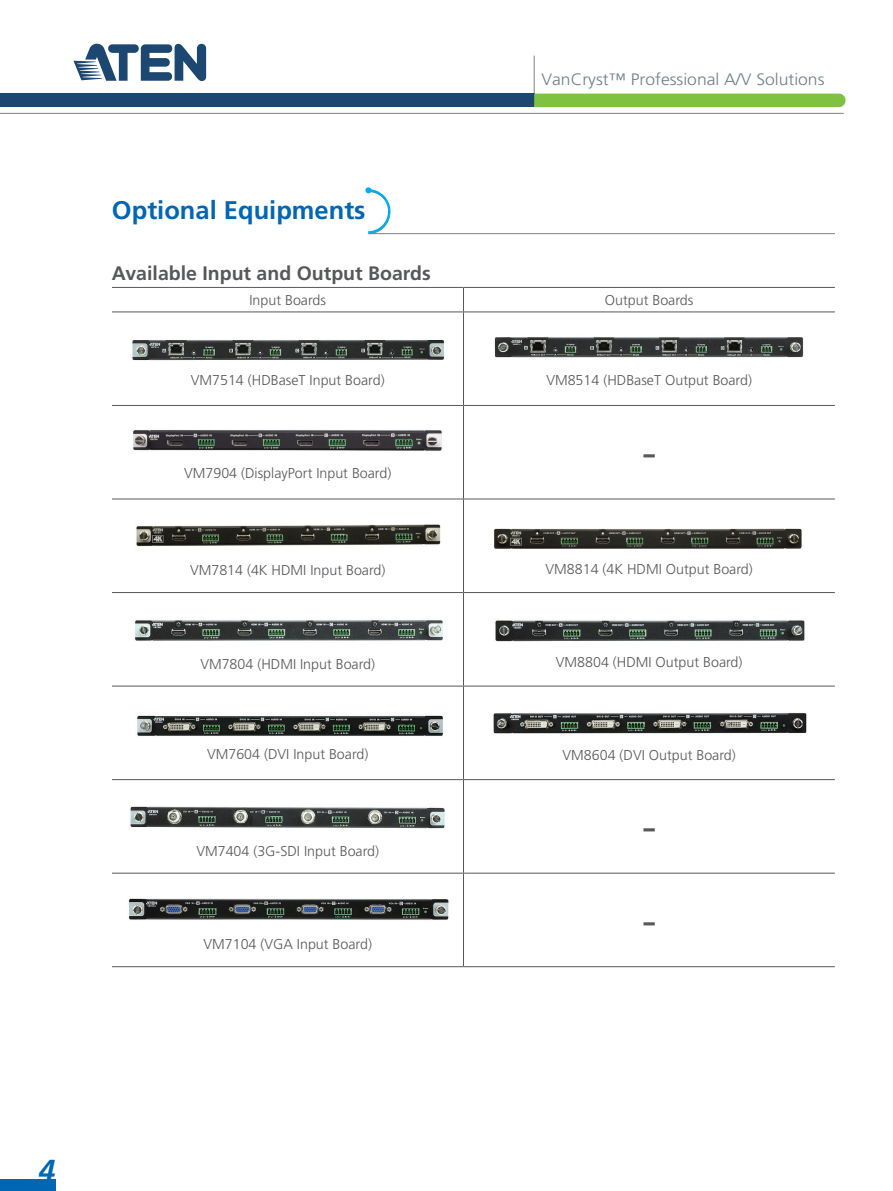
<style>
.page{position:relative;width:893px;height:1191px;background:#fff}
.page>*{position:absolute;margin:0;border:0;box-sizing:border-box;transform-origin:0 0}
.t1{font:300 45px "Frutiger";color:#57585a}
.t2{font:italic 700 30.3px "Frutiger";color:#0166b3}
.t3{font:700 25.5px "Frutiger";color:#0166b3}
.t4{font:700 19.5px "Frutiger";color:#57585a}
.t5{font:300 16.5px "Frutiger";color:#707e88;scale:1.06 1}
.t6{font:300 14.25px "Frutiger";color:#57585a}
</style>
<div class="page">
<hr style="left:534px;top:56px;width:1px;height:38px;background:#808285">
<div style="left:0;top:94px;width:534px;height:13px;background:#1c4771"></div>
<hr style="left:0;top:113px;width:844px;height:1px;background:#808285">
<div style="left:534px;top:94px;width:311px;height:13px;background:#7fc241"></div>
<svg style="left:73px;top:43px;width:133px;height:38px"></svg>
<div style="left:0;top:1179px;width:55px;height:12px;background:#0166b3"></div>
<svg style="left:365px;top:187px;width:470px;height:48px"></svg>
<hr style="left:112px;top:287px;width:351px;height:1px;background:#57585a">
<hr style="left:463px;top:287px;width:372px;height:1px;background:#57585a">
<svg style="left:463px;top:288px;width:1px;height:23px"></svg>
<hr style="left:112px;top:311px;width:351px;height:1px;background:#57585a">
<hr style="left:463px;top:311px;width:372px;height:1px;background:#57585a">
<hr style="left:463px;top:312px;width:1px;height:93px;background:#57585a">
<hr style="left:112px;top:405px;width:351px;height:1px;background:#57585a">
<hr style="left:463px;top:405px;width:372px;height:1px;background:#57585a">
<hr style="left:463px;top:406px;width:1px;height:92px;background:#57585a">
<hr style="left:112px;top:498px;width:351px;height:1px;background:#57585a">
<hr style="left:463px;top:498px;width:372px;height:1px;background:#57585a">
<hr style="left:463px;top:499px;width:1px;height:93px;background:#57585a">
<hr style="left:112px;top:592px;width:351px;height:1px;background:#57585a">
<hr style="left:463px;top:592px;width:372px;height:1px;background:#57585a">
<hr style="left:463px;top:593px;width:1px;height:92px;background:#57585a">
<hr style="left:112px;top:685px;width:351px;height:1px;background:#57585a">
<hr style="left:463px;top:685px;width:372px;height:1px;background:#57585a">
<hr style="left:463px;top:686px;width:1px;height:93px;background:#57585a">
<hr style="left:112px;top:779px;width:351px;height:1px;background:#57585a">
<hr style="left:463px;top:779px;width:372px;height:1px;background:#57585a">
<hr style="left:463px;top:780px;width:1px;height:92px;background:#57585a">
<hr style="left:112px;top:872px;width:351px;height:1px;background:#57585a">
<hr style="left:463px;top:872px;width:372px;height:1px;background:#57585a">
<hr style="left:463px;top:873px;width:1px;height:93px;background:#57585a">
<hr style="left:112px;top:966px;width:351px;height:1px;background:#57585a">
<hr style="left:463px;top:966px;width:372px;height:1px;background:#57585a">
<img style="left:132px;top:340px;width:312px;height:21px">
<img style="left:494px;top:337px;width:310px;height:21px">
<img style="left:133px;top:430px;width:309px;height:21px">
<img style="left:136px;top:524px;width:305px;height:23px">
<img style="left:494px;top:528px;width:308px;height:21px">
<img style="left:134px;top:620px;width:309px;height:21px">
<img style="left:495px;top:620px;width:310px;height:22px">
<img style="left:137px;top:715px;width:306px;height:21px">
<img style="left:493px;top:712px;width:314px;height:22px">
<img style="left:130px;top:806px;width:315px;height:23px">
<img style="left:128px;top:898px;width:321px;height:22px">
<h3 class="t3" style="left:112px;top:195px;width:255px">Optional Equipments</h3>
<p class="t5" style="left:541px;top:70px;width:268px">VanCryst™ Professional A/V Solutions</p>
<h3 class="t4" style="left:112px;top:262px;width:320px">Available Input and Output Boards</h3>
<p class="t6" style="left:249px;top:292px;width:78px">Input Boards</p>
<p class="t6" style="left:605px;top:292px;width:90px">Output Boards</p>
<p class="t6" style="left:191px;top:372px;width:195px">VM7514 (HDBaseT Input Board)</p>
<p class="t6" style="left:546px;top:372px;width:207px">VM8514 (HDBaseT Output Board)</p>
<p class="t6" style="left:184px;top:465px;width:209px">VM7904 (DisplayPort Input Board)</p>
<h1 class="t1" style="left:642px;top:427px;width:16px">-</h1>
<p class="t6" style="left:190px;top:562px;width:197px">VM7814 (4K HDMI Input Board)</p>
<p class="t6" style="left:546px;top:560px;width:209px">VM8814 (4K HDMI Output Board)</p>
<p class="t6" style="left:200px;top:656px;width:176px">VM7804 (HDMI Input Board)</p>
<p class="t6" style="left:556px;top:654px;width:188px">VM8804 (HDMI Output Board)</p>
<p class="t6" style="left:207px;top:746px;width:163px">VM7604 (DVI Input Board)</p>
<p class="t6" style="left:563px;top:747px;width:175px">VM8604 (DVI Output Board)</p>
<p class="t6" style="left:196px;top:843px;width:184px">VM7404 (3G-SDI Input Board)</p>
<p class="t6" style="left:203px;top:936px;width:170px">VM7104 (VGA Input Board)</p>
<h1 class="t1" style="left:642px;top:801px;width:16px">-</h1>
<h1 class="t1" style="left:642px;top:894px;width:16px">-</h1>
<h2 class="t2" style="left:39px;top:1152px;width:18px">4</h2>
</div>
